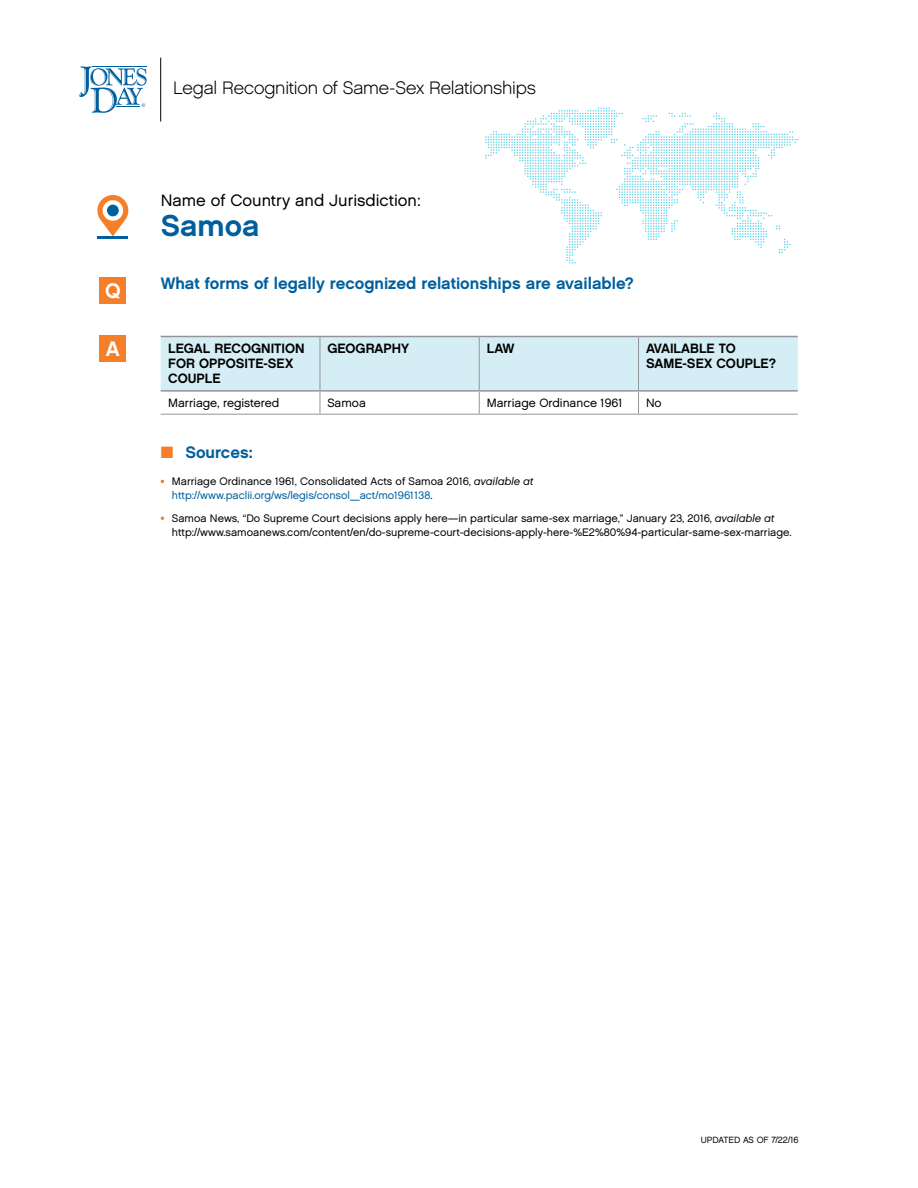
<style>
.page{position:relative;width:918px;height:1188px;background:#fff}
.page>*{position:absolute;margin:0;border:0;box-sizing:border-box;transform-origin:0 0}
.CNTRY{font:30px "Chalet New York Nineteen Sixty";color:#005f9e}
.t1{font:21px "Chalet New York Nineteen Sixty";color:#fff}
.t2{font:18px "Chalet English Channel";letter-spacing:-.01em;color:#000}
.Q{font:16.5px "Chalet New York Nineteen Sixty";color:#005f9e}
.CNTRY-2{font:16.5px "Chalet London Nineteen Sixty";color:#000}
.SRC_Header_Bold_U_LC{font:16.5px "Chalet New York Nineteen Sixty";color:#005f9e}
.TBL_HEAD_B{font:13.5px/15px "Chalet New York Nineteen Sixty";color:#000}
.TBL_BC{font:12px "Chalet London Nineteen Sixty";color:#000}
.t3{font:10.8px/13.8px "Chalet London Nineteen Sixty";color:#000}
.t4{font:9px "Chalet London Nineteen Sixty";color:#000}
.s1{color:#f57e29}
.s2{font-family:"Chalet Oblique London"}
.s3{color:#005f9e}
</style>
<div class="page">
<hr style="left:320px;top:414px;width:159px;height:1px;background:#939598">
<hr style="left:479px;top:414px;width:160px;height:1px;background:#939598">
<hr style="left:639px;top:414px;width:159px;height:1px;background:#939598">
<svg style="left:161px;top:336px;width:637px;height:78px"></svg>
<hr style="left:161px;top:414px;width:159px;height:1px;background:#939598">
<hr style="left:161px;top:336px;width:159px;height:1px;background:#939598">
<hr style="left:161px;top:390px;width:159px;height:2px;background:#939598">
<hr style="left:320px;top:337px;width:1px;height:53px;background:#939598">
<svg style="left:97px;top:195px;width:31px;height:41px"></svg>
<div style="left:103px;top:200px;width:20px;height:21px;background:#fff;border-radius:50%"></div>
<div style="left:107px;top:205px;width:12px;height:11px;background:#005f9e;border-radius:50%"></div>
<hr style="left:97px;top:236px;width:31px;height:3px;background:#005f9e">
<div style="left:100px;top:278px;width:26px;height:26px;background:#f57e29"></div>
<div style="left:100px;top:336px;width:26px;height:26px;background:#f57e29"></div>
<svg style="left:485px;top:107px;width:314px;height:157px"></svg>
<hr style="left:160px;top:58px;width:1px;height:63px;background:#000">
<svg style="left:79px;top:66px;width:68px;height:47px"></svg>
<p class="t1" style="left:105px;top:278px;width:17px">Q</p>
<p class="t1" style="left:106px;top:336px;width:16px">A</p>
<p class="t2" style="left:173px;top:77px;width:364px">Legal Recognition of Same-Sex Relationships</p>
<p class="CNTRY-2" style="left:161px;top:191px;width:262px">Name of Country and Jurisdiction:</p>
<p class="CNTRY" style="left:161px;top:208px;width:100px">Samoa</p>
<p class="Q" style="left:161px;top:273px;width:475px">What forms of legally recognized relationships are available?</p>
<p class="TBL_HEAD_B" style="left:168px;top:341px;width:138px">LEGAL RECOGNITION<br>FOR OPPOSITE-SEX<br>COUPLE</p>
<p class="TBL_HEAD_B" style="left:327px;top:341px;width:83px">GEOGRAPHY</p>
<p class="TBL_HEAD_B" style="left:487px;top:341px;width:29px">LAW</p>
<p class="TBL_HEAD_B" style="left:646px;top:341px;width:132px">AVAILABLE TO<br>SAME-SEX COUPLE?</p>
<p class="TBL_BC" style="left:168px;top:395px;width:113px">Marriage, registered</p>
<p class="TBL_BC" style="left:327px;top:395px;width:40px">Samoa</p>
<p class="TBL_BC" style="left:487px;top:395px;width:137px">Marriage Ordinance 1961</p>
<p class="TBL_BC" style="left:646px;top:395px;width:17px">No</p>
<p class="SRC_Header_Bold_U_LC" style="left:161px;top:442px;width:94px"><span class="s1">■</span> Sources:</p>
<p class="t3" style="left:172px;top:475px;width:363px;text-indent:-11px"><span class="s1">•</span> Marriage Ordinance 1961, Consolidated Acts of Samoa 2016, <span class="s2">available at </span><span class="s3">http://www.paclii.org/ws/legis/consol_act/mo1961138</span>.</p>
<p class="t3" style="left:172px;top:511px;width:621px;text-indent:-11px"><span class="s1">•</span> Samoa News, “Do Supreme Court decisions apply here—in particular same-sex marriage,” January 23, 2016, <span class="s2">available at </span>http://www.samoanews.com/content/en/do-supreme-court-decisions-apply-here-%E2%80%94-particular-same-sex-marriage.</p>
<p class="t4" style="left:701px;top:1135px;width:99px">UPDATED AS OF 7/22/16</p>
</div>
